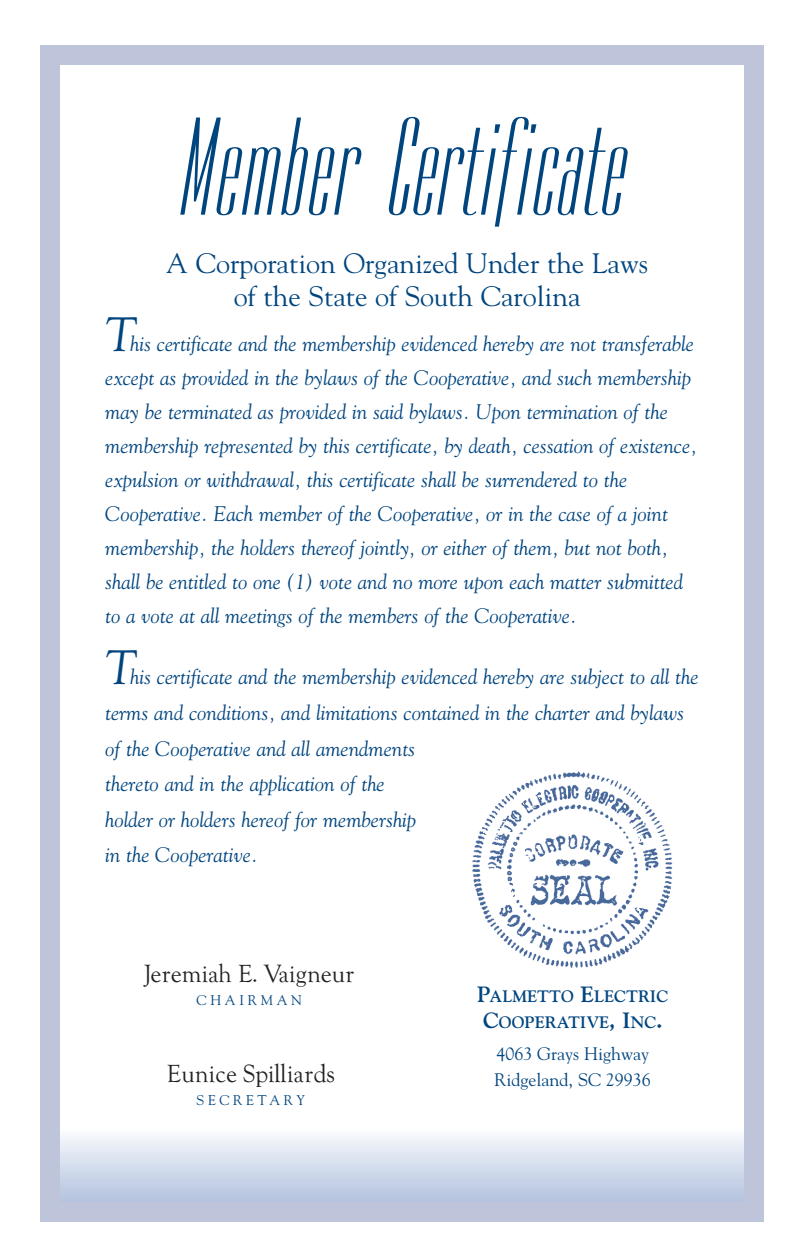
<style>
.page{position:relative;width:810px;height:1260px;background:#fff}
.page>*{position:absolute;margin:0;border:0;box-sizing:border-box;transform-origin:0 0}
.t1{font:italic 126px "Bureau Empire";letter-spacing:.03em;color:#01457f}
.t2{font:italic 48px "Goudy";color:#01457f}
.t3{font:28px/33.6px "Goudy";color:#01457f;text-align:center}
.t4{font:22px "Goudy Old Style";color:#231f20}
.t5{font:italic 21px/34px "Goudy";color:#01457f}
.t6{font:18px/26px "Goudy";color:#01457f}
.t7{font:700 16.4px/26.4px "Goudy";color:#01457f;text-align:center}
.t8{font:14px "Goudy";letter-spacing:.26em;color:#01457f}
.s1{font-size:22px}
</style>
<div class="page">
<svg style="left:61px;top:1136px;width:682px;height:65px;background:#d3dcec"></svg>
<div style="left:40px;top:45px;width:724px;height:1177px;border:20px solid #bec5db"></div>
<img style="left:472px;top:771px;width:201px;height:197px">
<h1 class="t1" style="left:184px;top:97px;width:446px">Member Certificate</h1>
<h3 class="t3" style="left:166px;top:246px;width:483px">A Corporation Organized Under the Laws of the State of South Carolina</h3>
<h2 class="t2" style="left:105px;top:306px;width:34px">T</h2>
<p class="t5" style="left:105px;top:326px;width:593px;text-indent:25px">his certificate and the membership evidenced hereby are not transferable except as provided in the bylaws of the Cooperative, and such membership may be terminated as provided in said bylaws. Upon termination of the membership represented by this certificate, by death, cessation of existence, expulsion or withdrawal, this certificate shall be surrendered to the Cooperative. Each member of the Cooperative, or in the case of a joint membership, the holders thereof jointly, or either of them, but not both, shall be entitled to one (1) vote and no more upon each matter submitted to a vote at all meetings of the members of the Cooperative.</p>
<h2 class="t2" style="left:105px;top:640px;width:34px">T</h2>
<p class="t5" style="left:105px;top:659px;width:595px;line-height:35.6px;text-indent:25px">his certificate and the membership evidenced hereby are subject to all the terms and conditions, and limitations contained in the charter and bylaws of the Cooperative and all amendments<br>thereto and in the application of the<br>holder or holders hereof for membership<br>in the Cooperative.</p>
<p class="t4" style="left:144px;top:961px;width:213px">Jeremiah E. Vaigneur</p>
<p class="t8" style="left:197px;top:992px;width:107px">CHAIRMAN</p>
<p class="t4" style="left:167px;top:1061px;width:170px">Eunice Spilliards</p>
<p class="t8" style="left:197px;top:1092px;width:110px">SECRETARY</p>
<p class="t7" style="left:477px;top:983px;width:192px"><span class="s1">P</span>ALMETTO <span class="s1">E</span>LECTRIC<br><span class="s1">C</span>OOPERATIVE<span class="s1">, I</span>NC<span class="s1">.</span></p>
<p class="t6" style="left:495px;top:1041px;width:158px">4063 Grays Highway<br>Ridgeland, SC 29936</p>
</div>
